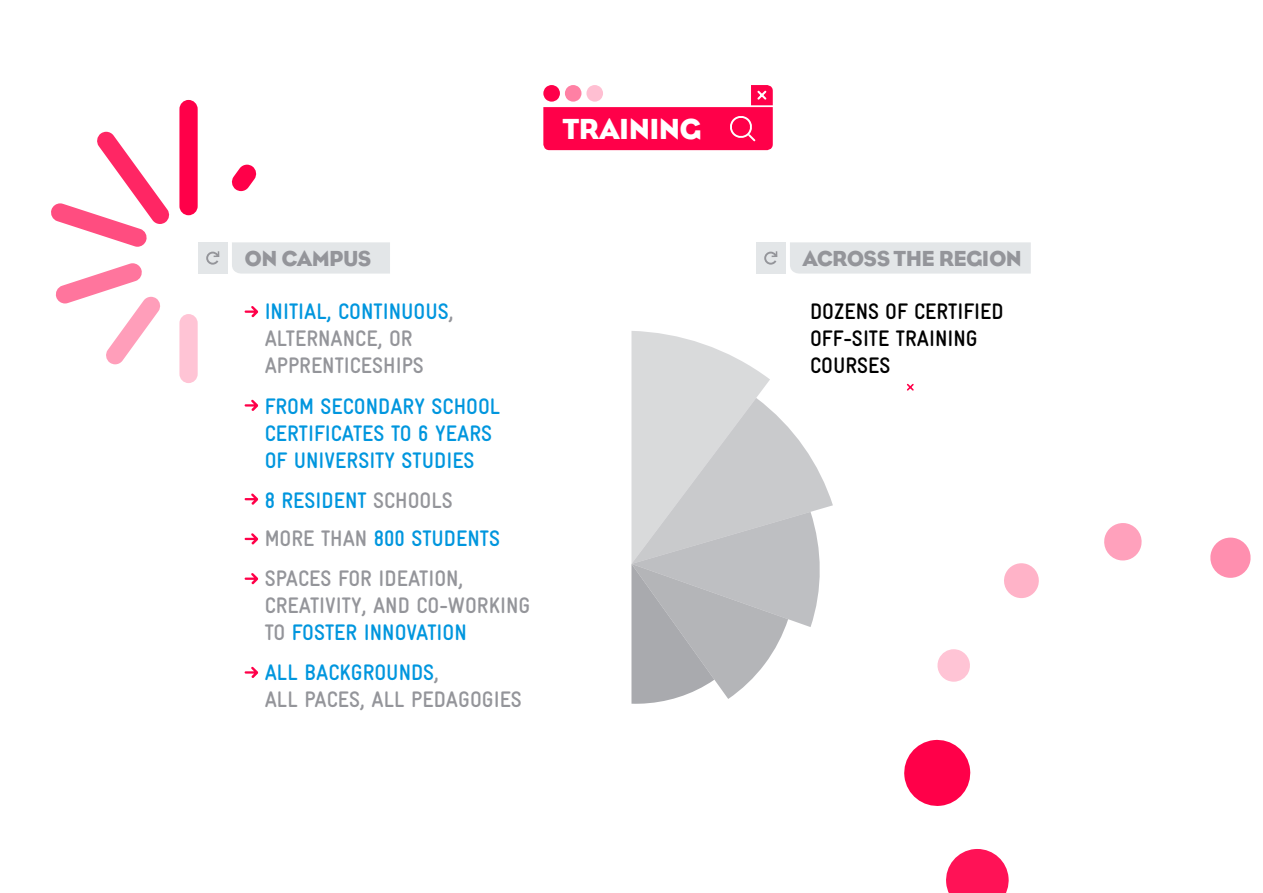
<style>
.page{position:relative;width:1263px;height:893px;background:#fff}
.page>*{position:absolute;margin:0;border:0;box-sizing:border-box;transform-origin:0 0}
.t1{font:30px "Genesis";color:#fff}
.t2{font:700 22.5px/27px "Gravur Condensed";color:#94959a}
.t3{font:700 22.5px/27px "Gravur Condensed";color:#0096de}
.t4{font:700 22.5px/27px "Gravur Condensed";color:#000}
.t5{font:22.5px "Genesis";color:#94959a}
.s1{color:#0096de}
</style>
<div class="page">
<svg style="left:631px;top:331px;width:202px;height:373px"></svg>
<svg style="left:543px;top:85px;width:230px;height:65px"></svg>
<svg style="left:245px;top:306px;width:13px;height:11px"></svg>
<svg style="left:245px;top:400px;width:13px;height:11px"></svg>
<svg style="left:245px;top:493px;width:13px;height:12px"></svg>
<svg style="left:245px;top:533px;width:13px;height:12px"></svg>
<svg style="left:245px;top:573px;width:13px;height:11px"></svg>
<svg style="left:245px;top:667px;width:13px;height:11px"></svg>
<div style="left:198px;top:242px;width:30px;height:32px;background:#e3e6e8"></div>
<svg style="left:206px;top:251px;width:13px;height:14px"></svg>
<div style="left:232px;top:242px;width:158px;height:32px;background:#e3e6e8"></div>
<svg style="left:907px;top:383px;width:7px;height:8px"></svg>
<div style="left:756px;top:242px;width:30px;height:32px;background:#e3e6e8"></div>
<svg style="left:764px;top:251px;width:13px;height:14px"></svg>
<div style="left:790px;top:242px;width:241px;height:32px;background:#e3e6e8"></div>
<svg style="left:904px;top:739px;width:67px;height:67px"></svg>
<svg style="left:946px;top:849px;width:63px;height:44px;background:#ff3972"></svg>
<svg style="left:1210px;top:538px;width:41px;height:40px"></svg>
<svg style="left:1104px;top:523px;width:38px;height:37px"></svg>
<svg style="left:1004px;top:563px;width:35px;height:35px"></svg>
<svg style="left:937px;top:649px;width:33px;height:33px"></svg>
<svg style="left:231px;top:165px;width:26px;height:26px"></svg>
<svg style="left:55px;top:263px;width:106px;height:101px"></svg>
<svg style="left:51px;top:132px;width:119px;height:115px"></svg>
<div style="left:179px;top:100px;width:19px;height:115px;background:#ff0049;border-radius:9px"></div>
<div style="left:179px;top:314px;width:19px;height:69px;background:#ffc4d5;border-radius:9px"></div>
<h1 class="t1" style="left:562px;top:112px;width:139px">TRAINING</h1>
<p class="t5" style="left:245px;top:245px;width:128px">ON CAMPUS</p>
<p class="t2" style="left:265px;top:298px;width:190px"><span class="s1">INITIAL, CONTINUOUS</span>,<br>ALTERNANCE, OR<br>APPRENTICESHIPS</p>
<p class="t3" style="left:265px;top:393px;width:237px">FROM SECONDARY SCHOOL<br>CERTIFICATES TO 6 YEARS<br>OF UNIVERSITY STUDIES</p>
<p class="t2" style="left:265px;top:481px;width:237px;line-height:39px"><span class="s1">8 RESIDENT</span> SCHOOLS<br>MORE THAN <span class="s1">800 STUDENTS<br></span>SPACES FOR IDEATION,</p>
<p class="t2" style="left:265px;top:592px;width:267px">CREATIVITY, AND CO-WORKING<br>TO <span class="s1">FOSTER INNOVATION</span></p>
<p class="t2" style="left:265px;top:658px;width:259px"><span class="s1">ALL BACKGROUNDS</span>,<br>ALL PACES, ALL PEDAGOGIES</p>
<p class="t5" style="left:803px;top:245px;width:220px">ACROSS THE REGION</p>
<p class="t4" style="left:810px;top:298px;width:195px">DOZENS OF CERTIFIED<br>OFF-SITE TRAINING<br>COURSES</p>
</div>
